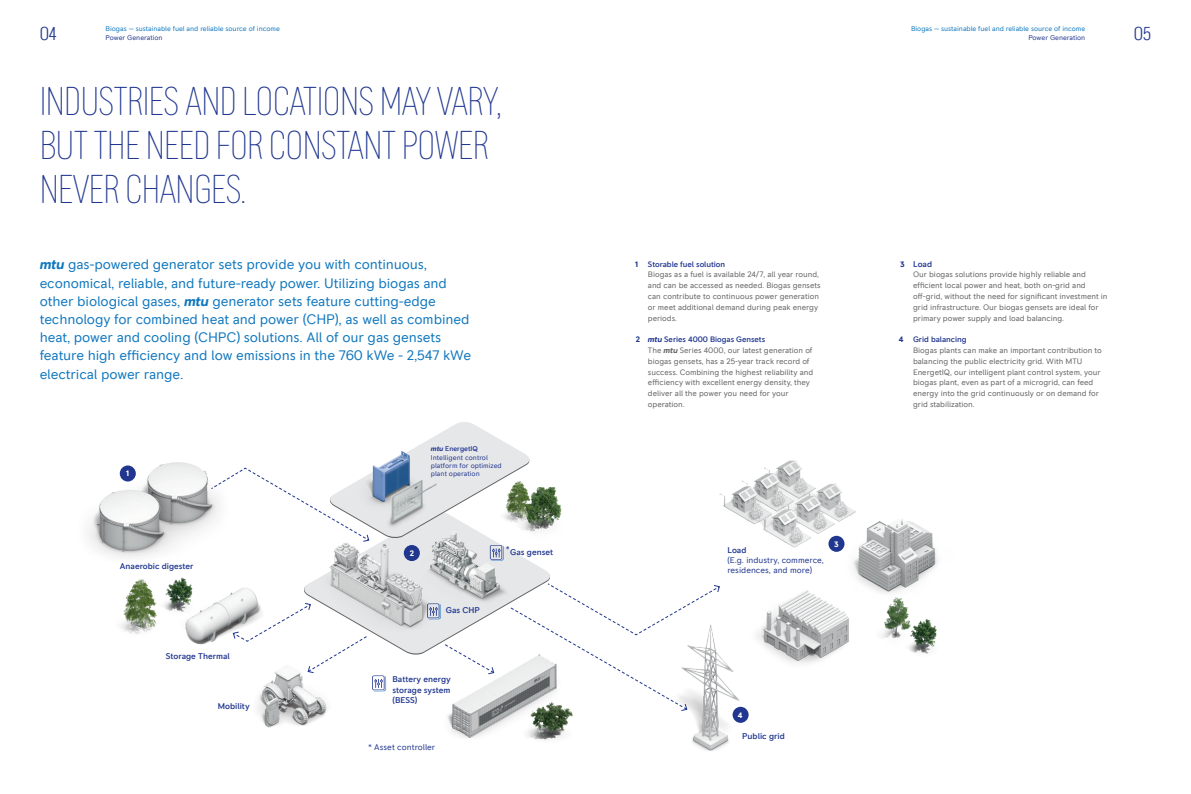
<style>
.page{position:relative;width:1191px;height:794px;background:#fff}
.page>*{position:absolute;margin:0;border:0;box-sizing:border-box;transform-origin:0 0}
.t1{font:200 condensed 40px/44px "RR Pioneer";letter-spacing:-.015em;color:#21378f}
.t2{font:300 condensed 19px "RR Pioneer";color:#21378f}
.t3{font:14px/18.2px "RR Pioneer";letter-spacing:-.01em;color:#1077be}
.t4{font:500 8.5px/10.2px "RR Pioneer";color:#21378f;text-align:justify}
.t5{font:8.5px/10.2px "RR Pioneer";color:#21378f}
.t6{font:8px/10.8px "RR Pioneer";letter-spacing:-.005em;color:#636366}
.t7{font:500 8px "RR Pioneer";letter-spacing:-.005em;color:#21378f}
.t8{font:700 8px "RR Pioneer";color:#fff}
.t9{font:700 8px "RR Pioneer";color:#21378f}
.t10{font:7px "RR Pioneer";letter-spacing:-.005em;color:#1077be}
.t11{font:7px/8.4px "RR Pioneer";color:#21378f}
.s1{font-weight:700;font-style:italic}
.s2{font-weight:500}
.s3{font-weight:700;font-style:italic;color:#21378f}
.s4{font-weight:500;color:#21378f}
</style>
<div class="page">
<svg style="left:304px;top:561px;width:246px;height:94px;fill:#e6e7e9"></svg>
<img style="left:319px;top:561px;width:130px;height:75px">
<svg style="left:427px;top:612px;width:14px;height:7px"></svg>
<img style="left:185px;top:588px;width:73px;height:57px">
<img style="left:257px;top:691px;width:70px;height:37px">
<img style="left:534px;top:487px;width:28px;height:44px">
<img style="left:881px;top:608px;width:15px;height:31px">
<img style="left:121px;top:579px;width:36px;height:55px">
<img style="left:534px;top:487px;width:14px;height:43px">
<img style="left:152px;top:577px;width:54px;height:42px">
<img style="left:896px;top:608px;width:41px;height:46px">
<img style="left:418px;top:561px;width:97px;height:51px">
<img style="left:88px;top:462px;width:122px;height:96px">
<div style="left:120px;top:465px;width:16px;height:16px;background:#21378f;border-radius:50%"></div>
<img style="left:436px;top:645px;width:136px;height:95px">
<img style="left:692px;top:656px;width:57px;height:95px">
<img style="left:719px;top:460px;width:123px;height:88px">
<img style="left:835px;top:497px;width:103px;height:111px">
<img style="left:736px;top:583px;width:132px;height:94px">
<svg style="left:210px;top:422px;width:324px;height:139px"></svg>
<div style="left:732px;top:707px;width:16px;height:16px;background:#21378f;border-radius:50%"></div>
<div style="left:828px;top:536px;width:16px;height:16px;background:#21378f;border-radius:50%"></div>
<svg style="left:232px;top:602px;width:154px;height:89px"></svg>
<svg style="left:444px;top:643px;width:51px;height:32px"></svg>
<svg style="left:509px;top:582px;width:211px;height:129px"></svg>
<p class="t10" style="left:106px;top:24px;width:176px">Biogas — sustainable fuel and reliable source of income</p>
<p class="t11" style="left:106px;top:33px;width:59px">Power Generation</p>
<p class="t10" style="left:911px;top:24px;width:176px">Biogas — sustainable fuel and reliable source of income</p>
<p class="t11" style="left:1028px;top:33px;width:59px">Power Generation</p>
<h2 class="t2" style="left:40px;top:22px;width:19px">04</h2>
<h2 class="t2" style="left:1134px;top:22px;width:19px">05</h2>
<h1 class="t1" style="left:40px;top:80px;width:464px">INDUSTRIES AND LOCATIONS MAY VARY,<br>BUT THE NEED FOR CONSTANT POWER<br>NEVER CHANGES.</h1>
<p class="t3" style="left:40px;top:255px;width:433px"><span class="s1">mtu</span> gas-powered generator sets provide you with continuous, economical, reliable, and future-ready power. Utilizing biogas and other biological gases, <span class="s1">mtu</span> generator sets feature cutting-edge technology for combined heat and power (CHP), as well as combined heat, power and cooling (CHPC) solutions. All of our gas gensets feature high efficiency and low emissions in the 760 kWe - 2,547 kWe electrical power range.</p>
<p class="t8" style="left:126px;top:468px;width:4px">1</p>
<p class="t4" style="left:120px;top:561px;width:75px">Anaerobic digester</p>
<p class="t4" style="left:166px;top:651px;width:66px">Storage Thermal</p>
<p class="t4" style="left:218px;top:701px;width:33px">Mobility</p>
<p class="t11" style="left:431px;top:444px;width:72px"><span class="s1">mtu</span> <span class="s2">EnergetIQ<br></span>Intelligent control platform for optimized plant operation</p>
<p class="t8" style="left:410px;top:548px;width:6px">2</p>
<p class="t4" style="left:446px;top:605px;width:36px">Gas CHP</p>
<p class="t4" style="left:506px;top:544px;width:5px">*</p>
<p class="t4" style="left:510px;top:547px;width:44px">Gas genset</p>
<p class="t4" style="left:392px;top:674px;width:60px">Battery energy storage system (BESS)</p>
<p class="t5" style="left:369px;top:741px;width:68px">* Asset controller</p>
<p class="t7" style="left:648px;top:259px;width:79px">Storable fuel solution</p>
<p class="t6" style="left:648px;top:269px;width:174px">Biogas as a fuel is available 24/7, all year round, and can be accessed as needed. Biogas gensets can contribute to continuous power generation or meet additional demand during peak energy periods.</p>
<p class="t9" style="left:635px;top:259px;width:4px">1</p>
<p class="t9" style="left:900px;top:259px;width:6px">3</p>
<p class="t4" style="left:913px;top:259px;width:21px">Load</p>
<p class="t6" style="left:913px;top:269px;width:196px">Our biogas solutions provide highly reliable and efficient local power and heat, both on-grid and off-grid, without the need for significant investment in grid infrastructure. Our biogas gensets are ideal for primary power supply and load balancing.</p>
<p class="t6" style="left:648px;top:334px;width:167px"><span class="s3">mtu</span> <span class="s4">Series 4000 Biogas Gensets<br></span>The <span class="s1">mtu</span> Series 4000, our latest generation of biogas gensets, has a 25-year track record of success. Combining the highest reliability and efficiency with excellent energy density, they deliver all the power you need for your operation.</p>
<p class="t7" style="left:913px;top:335px;width:55px">Grid balancing</p>
<p class="t9" style="left:636px;top:335px;width:6px">2</p>
<p class="t9" style="left:899px;top:335px;width:6px">4</p>
<p class="t6" style="left:913px;top:345px;width:190px">Biogas plants can make an important contribution to balancing the public electricity grid. With MTU EnergetIQ, our intelligent plant control system, your biogas plant, even as part of a microgrid, can feed energy into the grid continuously or on demand for grid stabilization.</p>
<p class="t4" style="left:727px;top:544px;width:21px">Load</p>
<p class="t5" style="left:727px;top:555px;width:98px">(E.g. industry, commerce, residences, and more)</p>
<p class="t8" style="left:834px;top:539px;width:6px">3</p>
<p class="t8" style="left:738px;top:710px;width:6px">4</p>
<p class="t4" style="left:742px;top:730px;width:44px">Public grid</p>
</div>
